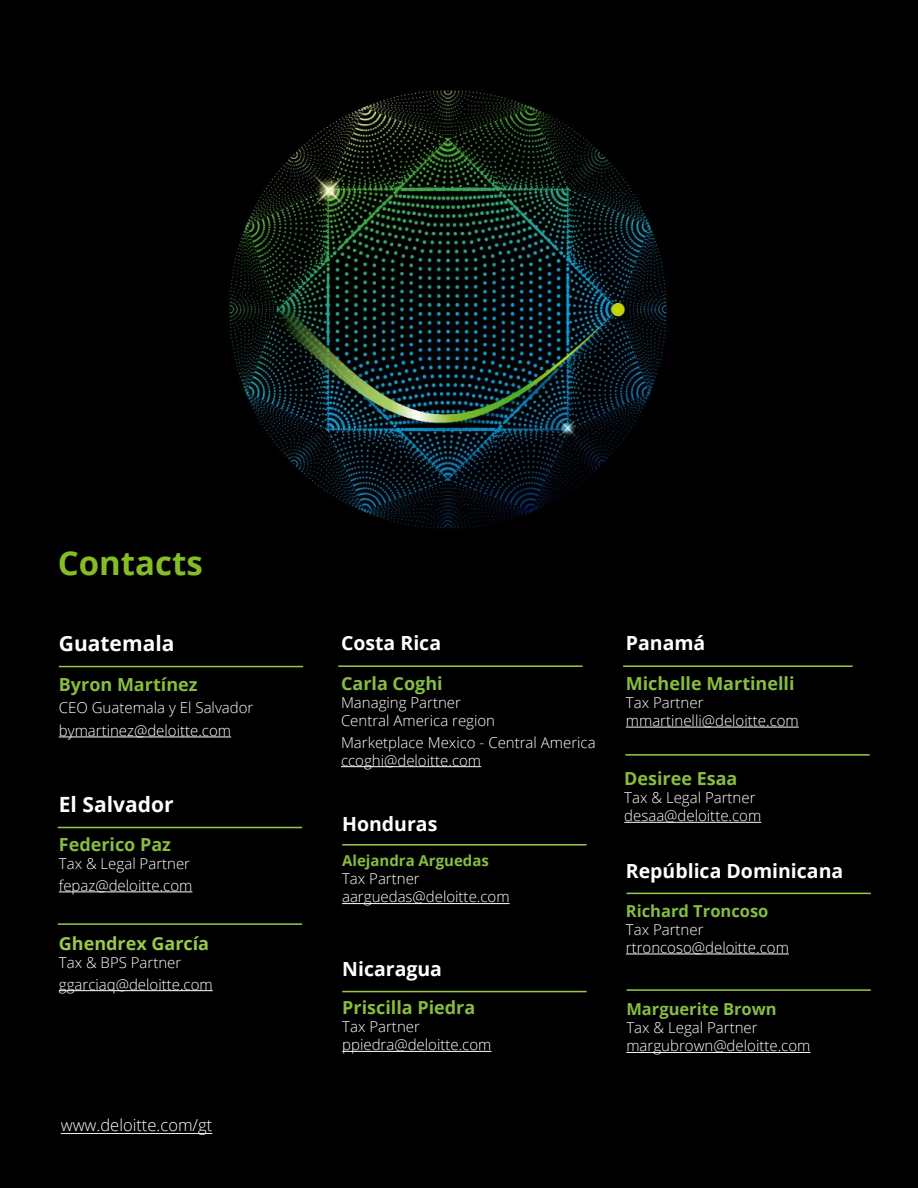
<style>
.page{position:relative;width:918px;height:1188px;background:#000}
.page>*{position:absolute;margin:0;border:0;box-sizing:border-box;transform-origin:0 0}
.t1{font:700 33px "Open Sans";color:#86bc25}
.t2{font:700 21px "Open Sans";color:#fff}
.t3{font:700 19.5px "Open Sans";color:#fff}
.t4{font:700 18px "Open Sans";color:#87bd40}
.t5{font:700 18px "Open Sans";color:#99ca49}
.t6{font:700 16.5px "Open Sans";color:#87bd40}
.t7{font:300 16.5px "Open Sans";color:#fff}
.t8{font:300 15px/18px "Open Sans";color:#fff}
.t9{font:700 15px "Open Sans";color:#87bd40}
</style>
<div class="page">
<hr style="left:61px;top:1133px;width:151px;height:1px;background:#fff">
<hr style="left:59px;top:666px;width:244px;height:1px;background:#99ca49">
<hr style="left:59px;top:892px;width:133px;height:1px;background:#fff">
<hr style="left:58px;top:827px;width:244px;height:1px;background:#99ca49">
<hr style="left:342px;top:844px;width:245px;height:2px;background:#99ca49">
<hr style="left:627px;top:893px;width:244px;height:1px;background:#99ca49">
<hr style="left:59px;top:990px;width:154px;height:1px;background:#fff">
<hr style="left:58px;top:923px;width:244px;height:2px;background:#99ca49">
<hr style="left:342px;top:903px;width:168px;height:1px;background:#fff">
<hr style="left:341px;top:766px;width:140px;height:1px;background:#fff">
<hr style="left:338px;top:665px;width:245px;height:2px;background:#99ca49">
<hr style="left:626px;top:727px;width:173px;height:1px;background:#fff">
<hr style="left:626px;top:954px;width:163px;height:1px;background:#fff">
<hr style="left:623px;top:665px;width:230px;height:2px;background:#99ca49">
<svg style="left:59px;top:737px;width:16px;height:1px"></svg>
<hr style="left:75px;top:737px;width:156px;height:1px;background:#fff">
<img style="left:229px;top:90px;width:439px;height:439px">
<hr style="left:342px;top:1051px;width:149px;height:1px;background:#fff">
<hr style="left:342px;top:991px;width:245px;height:1px;background:#99ca49">
<hr style="left:626px;top:1052px;width:184px;height:1px;background:#fff">
<hr style="left:627px;top:989px;width:244px;height:2px;background:#99ca49">
<hr style="left:624px;top:822px;width:137px;height:1px;background:#fff">
<hr style="left:625px;top:754px;width:245px;height:2px;background:#99ca49">
<h1 class="t1" style="left:58px;top:540px;width:147px">Contacts</h1>
<h2 class="t2" style="left:59px;top:629px;width:117px">Guatemala</h2>
<p class="t4" style="left:59px;top:672px;width:140px">Byron Martínez</p>
<p class="t8" style="left:59px;top:696px;width:196px;line-height:22.5px">CEO Guatemala y El Salvador bymartinez@deloitte.com</p>
<h2 class="t2" style="left:59px;top:790px;width:116px">El Salvador</h2>
<p class="t4" style="left:59px;top:832px;width:114px">Federico Paz</p>
<p class="t8" style="left:59px;top:853px;width:135px;line-height:21.6px">Tax &amp; Legal Partner fepaz@deloitte.com</p>
<p class="t5" style="left:59px;top:931px;width:152px">Ghendrex García</p>
<p class="t8" style="left:59px;top:951px;width:155px;line-height:21.6px">Tax &amp; BPS Partner ggarciaq@deloitte.com</p>
<p class="t7" style="left:61px;top:1114px;width:153px">www.deloitte.com/gt</p>
<h3 class="t3" style="left:341px;top:629px;width:102px">Costa Rica</h3>
<p class="t4" style="left:341px;top:671px;width:103px">Carla Coghi</p>
<p class="t8" style="left:341px;top:693px;width:156px">Managing Partner<br>Central America region</p>
<p class="t8" style="left:341px;top:733px;width:256px">Marketplace Mexico - Central America ccoghi@deloitte.com</p>
<h3 class="t3" style="left:342px;top:810px;width:97px">Honduras</h3>
<p class="t9" style="left:342px;top:850px;width:148px">Alejandra Arguedas</p>
<p class="t8" style="left:342px;top:870px;width:169px">Tax Partner aarguedas@deloitte.com</p>
<h3 class="t3" style="left:342px;top:955px;width:101px">Nicaragua</h3>
<p class="t4" style="left:342px;top:995px;width:135px">Priscilla Piedra</p>
<p class="t8" style="left:342px;top:1017px;width:151px">Tax Partner ppiedra@deloitte.com</p>
<h3 class="t3" style="left:626px;top:629px;width:81px">Panamá</h3>
<p class="t4" style="left:626px;top:671px;width:170px">Michelle Martinelli</p>
<p class="t8" style="left:626px;top:693px;width:174px">Tax Partner mmartinelli@deloitte.com</p>
<p class="t4" style="left:624px;top:766px;width:115px">Desiree Esaa</p>
<p class="t8" style="left:624px;top:788px;width:139px">Tax &amp; Legal Partner desaa@deloitte.com</p>
<h3 class="t3" style="left:626px;top:857px;width:219px">República Dominicana</h3>
<p class="t6" style="left:626px;top:899px;width:144px">Richard Troncoso</p>
<p class="t8" style="left:626px;top:920px;width:165px">Tax Partner rtroncoso@deloitte.com</p>
<p class="t6" style="left:626px;top:998px;width:152px">Marguerite Brown</p>
<p class="t8" style="left:626px;top:1018px;width:186px">Tax &amp; Legal Partner margubrown@deloitte.com</p>
</div>
